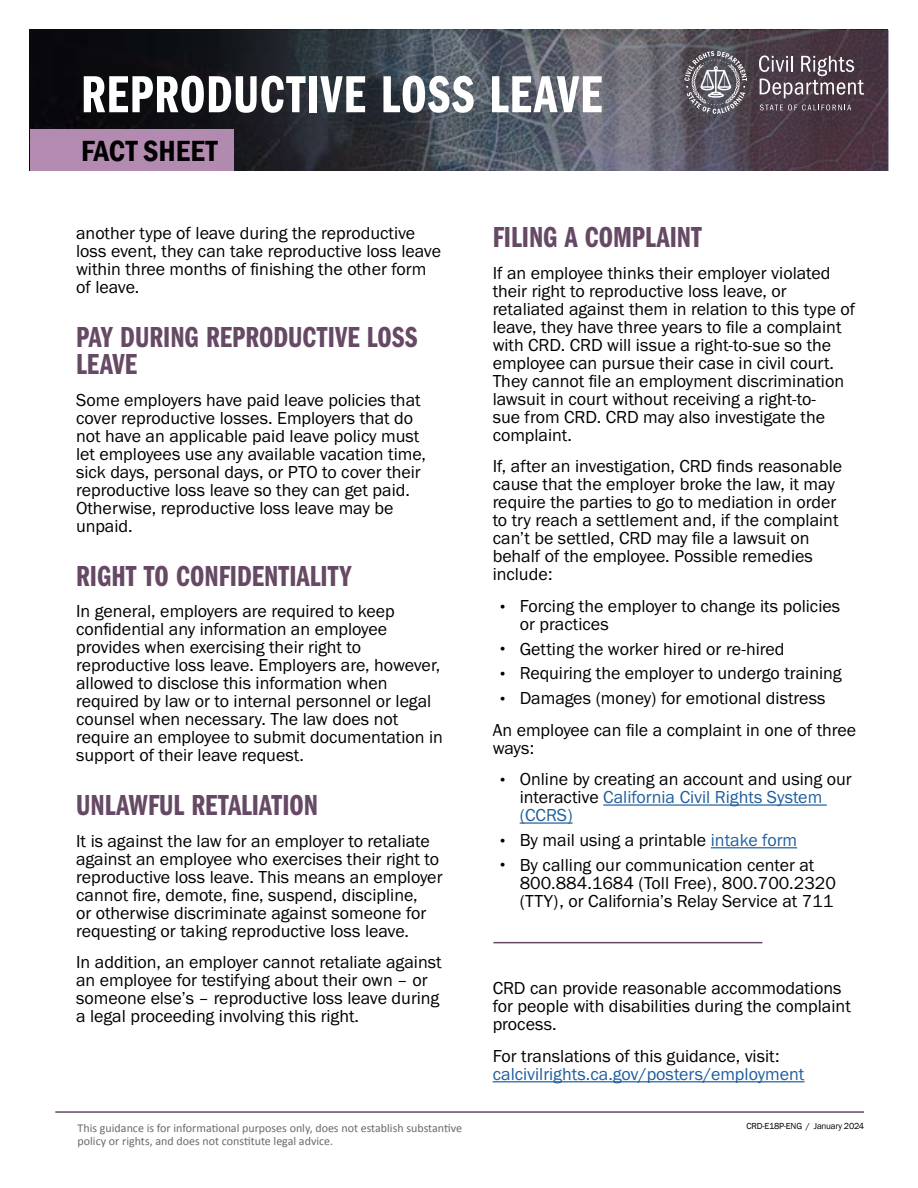
<style>
.page{position:relative;width:918px;height:1188px;background:#fff}
.page>*{position:absolute;margin:0;border:0;box-sizing:border-box;transform-origin:0 0}
.t1{font:54px "Franklin Gothic URW Com Dem";letter-spacing:.02em;color:#fff}
.t2{font:30px/27px "Franklin Gothic URW Com Dem";color:#664964}
.t3{font:600 condensed 30px "Franklin Gothic";color:#000}
.t4{font:18px/18px "Franklin Gothic URW Boo";color:#000}
.t5{font:18px/18px "Franklin Gothic URW Boo";color:#205e9e}
.t6{font:12px/13.5px "Calibri";color:#696a6d}
.t7{font:9px "Franklin Gothic";letter-spacing:-.025em;color:#000}
.s1{font-family:"Proxima Nova"}
.s2{color:#205e9e}
.s3{color:#000}
</style>
<div class="page">
<div style="left:30px;top:30px;width:174px;height:99px;background:#0b0a0f"></div>
<div style="left:30px;top:129px;width:204px;height:42px;background:#b38bb0"></div>
<svg style="left:204px;top:30px;width:684px;height:141px"></svg>
<hr style="left:493px;top:942px;width:269px;height:1px;background:#664964">
<svg style="left:759px;top:55px;width:105px;height:43px"></svg>
<svg style="left:760px;top:105px;width:91px;height:5px"></svg>
<svg style="left:684px;top:51px;width:63px;height:63px"></svg>
<hr style="left:603px;top:804px;width:224px;height:2px;background:#205e9e">
<hr style="left:520px;top:822px;width:53px;height:2px;background:#205e9e">
<hr style="left:711px;top:847px;width:86px;height:1px;background:#205e9e">
<hr style="left:493px;top:1081px;width:312px;height:1px;background:#205e9e">
<hr style="left:55px;top:1111px;width:809px;height:2px;background:#664964">
<h2 class="t1" style="left:81px;top:57px;width:523px">REPRODUCTIVE LOSS LEAVE</h2>
<h2 class="t3" style="left:81px;top:131px;width:138px">FACT SHEET</h2>
<p class="t4" style="left:76px;top:224px;width:367px">another type of leave during the reproductive loss event, they can take reproductive loss leave within three months of finishing the other form of leave.</p>
<h3 class="t2" style="left:76px;top:322px;width:343px">PAY DURING REPRODUCTIVE LOSS<br>LEAVE</h3>
<p class="t4" style="left:76px;top:391px;width:352px">Some employers have paid leave policies that cover reproductive losses. Employers that do not have an applicable paid leave policy must let employees use any available vacation time, sick days, personal days, or PTO to cover their reproductive loss leave so they can get paid.<br>Otherwise, reproductive loss leave may be unpaid.</p>
<h3 class="t2" style="left:76px;top:561px;width:277px">RIGHT TO CONFIDENTIALITY</h3>
<p class="t4" style="left:76px;top:602px;width:368px">In general, employers are required to keep confidential any information an employee provides when exercising their right to reproductive loss leave. Employers are, however, allowed to disclose this information when required by law or to internal personnel or legal counsel when necessary. The law does not require an employee to submit documentation in support of their leave request.</p>
<h3 class="t2" style="left:76px;top:790px;width:244px">UNLAWFUL RETALIATION</h3>
<p class="t4" style="left:76px;top:832px;width:368px">It is against the law for an employer to retaliate against an employee who exercises their right to reproductive loss leave. This means an employer cannot fire, demote, fine, suspend, discipline,<br>or otherwise discriminate against someone for requesting or taking reproductive loss leave.</p>
<p class="t4" style="left:76px;top:953px;width:367px">In addition, an employer cannot retaliate against an employee for testifying about their own – or someone else’s – reproductive loss leave during a legal proceeding involving this right.</p>
<h3 class="t2" style="left:493px;top:222px;width:211px">FILING A COMPLAINT</h3>
<p class="t4" style="left:493px;top:264px;width:364px">If an employee thinks their employer violated their right to reproductive loss leave, or retaliated against them in relation to this type of leave, they have three years to file a complaint with CRD. CRD will issue a right-to-sue so the employee can pursue their case in civil court.<br>They cannot file an employment discrimination lawsuit in court without receiving a right-to-<br>sue from CRD. CRD may also investigate the complaint.</p>
<p class="t4" style="left:493px;top:457px;width:351px">If, after an investigation, CRD finds reasonable cause that the employer broke the law, it may require the parties to go to mediation in order to try reach a settlement and, if the complaint can’t be settled, CRD may file a lawsuit on behalf of the employee. Possible remedies include:</p>
<p class="t4" style="left:520px;top:597px;width:322px;text-indent:-20px"><span class="s1">•</span> Forcing the employer to change its policies or practices</p>
<p class="t4" style="left:499px;top:639px;width:287px"><span class="s1">•</span> Getting the worker hired or re-hired</p>
<p class="t4" style="left:499px;top:664px;width:344px"><span class="s1">•</span> Requiring the employer to undergo training</p>
<p class="t4" style="left:499px;top:689px;width:328px"><span class="s1">•</span> Damages (money) for emotional distress</p>
<p class="t4" style="left:493px;top:720px;width:365px">An employee can file a complaint in one of three ways:</p>
<p class="t4" style="left:520px;top:770px;width:334px;text-indent:-20px"><span class="s1">•</span> Online by creating an account and using our interactive <span class="s2">California Civil Rights System (CCRS)</span></p>
<p class="t4" style="left:499px;top:831px;width:299px"><span class="s1">•</span> By mail using a printable <span class="s2">intake form</span></p>
<p class="t4" style="left:520px;top:855px;width:318px;text-indent:-20px"><span class="s1">•</span> By calling our communication center at<br>800.884.1684 (Toll Free), 800.700.2320 (TTY), or California’s Relay Service at 711</p>
<p class="t4" style="left:493px;top:979px;width:360px">CRD can provide reasonable accommodations for people with disabilities during the complaint process.</p>
<p class="t5" style="left:493px;top:1047px;width:313px"><span class="s3">For translations of this guidance, visit: </span>calcivilrights.ca.gov/posters/employment</p>
<p class="t6" style="left:78px;top:1120px;width:386px">This guidance is for informational purposes only, does not establish substantive policy or rights, and does not constitute legal advice.</p>
<p class="t7" style="left:746px;top:1120px;width:119px">CRD-E18P-ENG / January 2024</p>
</div>
